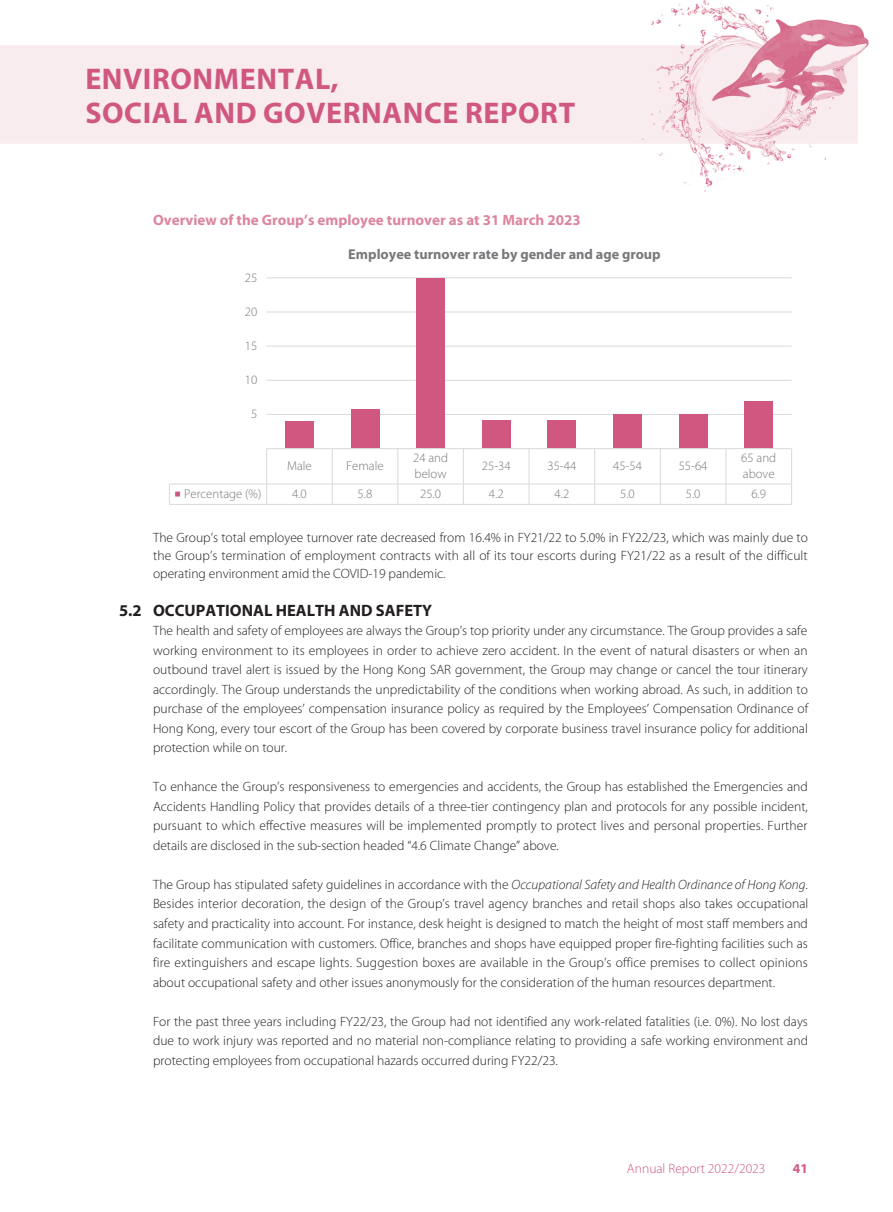
<style>
.page{position:relative;width:893px;height:1212px;background:#fff}
.page>*{position:absolute;margin:0;border:0;box-sizing:border-box;transform-origin:0 0}
.t1{font:700 30px/34.5px "Myriad Pro";letter-spacing:.02em;color:#d05880}
._02_H2{font:700 16.5px "Myriad Pro";color:#231f20}
._03_H3{font:700 15px "Myriad Pro";color:#dc869e}
.t2{font:700 14.25px "Myriad Pro";color:#76787b}
._00_txt{font:300 13.5px/19.5px "Myriad Pro";color:#231f20;text-align:justify}
.t3{font:300 13.5px "Myriad Pro";color:#d05880}
.t4{font:700 13.5px "Myriad Pro";color:#d05880}
.t5{font:300 12.9px/15.5px "Myriad Pro";color:#76787b}
.s1{font-style:italic}
</style>
<div class="page">
<img style="left:0;top:0;width:869px;height:505px">
<hr style="left:267px;top:277px;width:524px;height:1px;background:#dcdddf">
<hr style="left:267px;top:311px;width:524px;height:1px;background:#dcdddf">
<hr style="left:267px;top:346px;width:524px;height:1px;background:#dcdddf">
<hr style="left:267px;top:380px;width:524px;height:1px;background:#dcdddf">
<hr style="left:267px;top:414px;width:524px;height:1px;background:#dcdddf">
<div style="left:351px;top:409px;width:28px;height:40px;background:#d05880"></div>
<div style="left:285px;top:421px;width:29px;height:28px;background:#d05880"></div>
<div style="left:416px;top:278px;width:29px;height:171px;background:#d05880"></div>
<div style="left:482px;top:420px;width:28px;height:29px;background:#d05880"></div>
<div style="left:548px;top:420px;width:28px;height:29px;background:#d05880"></div>
<div style="left:613px;top:414px;width:29px;height:35px;background:#d05880"></div>
<div style="left:679px;top:414px;width:28px;height:35px;background:#d05880"></div>
<div style="left:744px;top:401px;width:29px;height:48px;background:#d05880"></div>
<div style="left:174px;top:490px;width:7px;height:8px;background:#d05880"></div>
<div style="left:173px;top:489px;width:9px;height:10px;border:2px solid #fff"></div>
<hr style="left:267px;top:448px;width:524px;height:1px;background:#dcdddf">
<hr style="left:169px;top:504px;width:622px;height:1px;background:#dcdddf">
<hr style="left:169px;top:483px;width:622px;height:1px;background:#dcdddf">
<hr style="left:266px;top:449px;width:1px;height:55px;background:#dcdddf">
<svg style="left:169px;top:484px;width:1px;height:20px"></svg>
<hr style="left:791px;top:449px;width:1px;height:55px;background:#dcdddf">
<hr style="left:725px;top:449px;width:1px;height:55px;background:#dcdddf">
<hr style="left:660px;top:449px;width:1px;height:55px;background:#dcdddf">
<hr style="left:594px;top:449px;width:1px;height:55px;background:#dcdddf">
<hr style="left:528px;top:449px;width:2px;height:55px;background:#dcdddf">
<hr style="left:463px;top:449px;width:1px;height:55px;background:#dcdddf">
<hr style="left:397px;top:449px;width:1px;height:55px;background:#dcdddf">
<hr style="left:332px;top:449px;width:1px;height:55px;background:#dcdddf">
<h1 class="t1" style="left:85px;top:61px;width:491px">ENVIRONMENTAL,<br>SOCIAL AND GOVERNANCE REPORT</h1>
<p class="_03_H3" style="left:153px;top:210px;width:429px">Overview of the Group’s employee turnover as at 31 March 2023</p>
<p class="t5" style="left:245px;top:269px;width:14px">25</p>
<p class="t5" style="left:245px;top:304px;width:14px">20</p>
<p class="t5" style="left:245px;top:338px;width:14px">15</p>
<p class="t5" style="left:245px;top:372px;width:14px">10</p>
<p class="t5" style="left:251px;top:406px;width:8px">5</p>
<p class="t5" style="left:184px;top:486px;width:79px">Percentage (%)</p>
<p class="t2" style="left:348px;top:245px;width:314px">Employee turnover rate by gender and age group</p>
<p class="t5" style="left:287px;top:458px;width:26px">Male</p>
<p class="t5" style="left:413px;top:450px;width:36px">24 and below</p>
<p class="t5" style="left:346px;top:458px;width:39px">Female</p>
<p class="t5" style="left:482px;top:458px;width:30px">25-34</p>
<p class="t5" style="left:547px;top:458px;width:30px">35-44</p>
<p class="t5" style="left:613px;top:458px;width:30px">45-54</p>
<p class="t5" style="left:679px;top:458px;width:30px">55-64</p>
<p class="t5" style="left:741px;top:450px;width:36px">65 and above</p>
<p class="t5" style="left:292px;top:486px;width:16px">4.0</p>
<p class="t5" style="left:358px;top:486px;width:16px">5.8</p>
<p class="t5" style="left:420px;top:486px;width:23px">25.0</p>
<p class="t5" style="left:489px;top:486px;width:16px">4.2</p>
<p class="t5" style="left:554px;top:486px;width:16px">4.2</p>
<p class="t5" style="left:620px;top:486px;width:16px">5.0</p>
<p class="t5" style="left:686px;top:486px;width:16px">5.0</p>
<p class="t5" style="left:751px;top:486px;width:16px">6.9</p>
<p class="_00_txt" style="left:153px;top:529px;width:656px;line-height:18px">The Group’s total employee turnover rate decreased from 16.4% in FY21/22 to 5.0% in FY22/23, which was mainly due to the Group’s termination of employment contracts with all of its tour escorts during FY21/22 as a result of the difficult operating environment amid the COVID-19 pandemic.</p>
<p class="_02_H2" style="left:119px;top:600px;width:315px">5.2 OCCUPATIONAL HEALTH AND SAFETY</p>
<p class="_00_txt" style="left:153px;top:621px;width:657px">The health and safety of employees are always the Group’s top priority under any circumstance. The Group provides a safe working environment to its employees in order to achieve zero accident. In the event of natural disasters or when an outbound travel alert is issued by the Hong Kong SAR government, the Group may change or cancel the tour itinerary accordingly. The Group understands the unpredictability of the conditions when working abroad. As such, in addition to purchase of the employees’ compensation insurance policy as required by the Employees’ Compensation Ordinance of Hong Kong, every tour escort of the Group has been covered by corporate business travel insurance policy for additional protection while on tour.</p>
<p class="_00_txt" style="left:153px;top:777px;width:656px">To enhance the Group’s responsiveness to emergencies and accidents, the Group has established the Emergencies and Accidents Handling Policy that provides details of a three-tier contingency plan and protocols for any possible incident, pursuant to which effective measures will be implemented promptly to protect lives and personal properties. Further details are disclosed in the sub-section headed “4.6 Climate Change” above.</p>
<p class="_00_txt" style="left:153px;top:874px;width:657px">The Group has stipulated safety guidelines in accordance with the <span class="s1">Occupational Safety and Health Ordinance of Hong Kong</span>.<br>Besides interior decoration, the design of the Group’s travel agency branches and retail shops also takes occupational safety and practicality into account. For instance, desk height is designed to match the height of most staff members and facilitate communication with customers. Office, branches and shops have equipped proper fire-fighting facilities such as fire extinguishers and escape lights. Suggestion boxes are available in the Group’s office premises to collect opinions about occupational safety and other issues anonymously for the consideration of the human resources department.</p>
<p class="_00_txt" style="left:153px;top:1011px;width:656px">For the past three years including FY22/23, the Group had not identified any work-related fatalities (i.e. 0%). No lost days due to work injury was reported and no material non-compliance relating to providing a safe working environment and protecting employees from occupational hazards occurred during FY22/23.</p>
<p class="t3" style="left:627px;top:1160px;width:140px">Annual Report 2022/2023</p>
<p class="t4" style="left:793px;top:1159px;width:16px">41</p>
</div>
